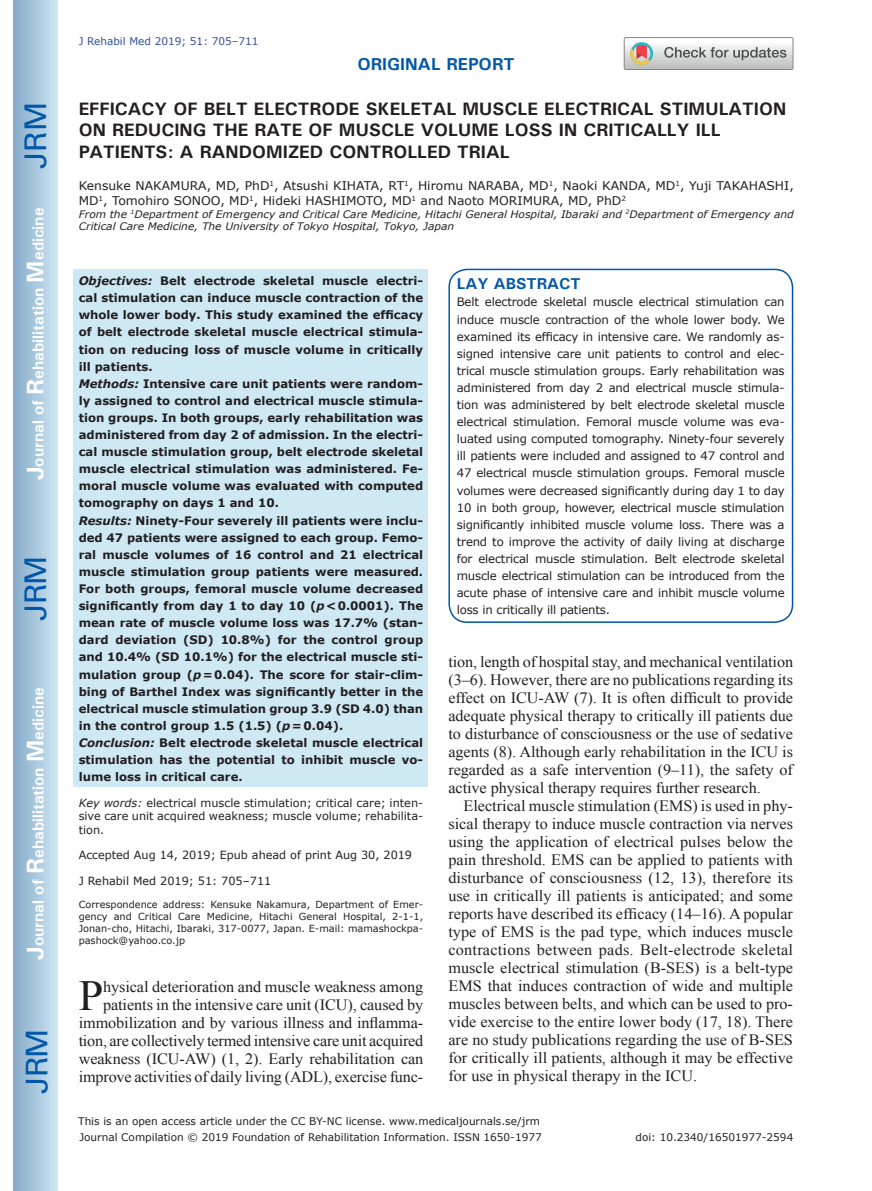
<style>
.page{position:relative;width:872px;height:1191px;background:#fff}
.page>*{position:absolute;margin:0;border:0;box-sizing:border-box;transform-origin:0 0}
.t1{font:42.9px "Times New Roman";color:#231f20}
.t2{font:30px "Univers";letter-spacing:-.03em;color:#0157a8}
.t3{font:700 18px/21.6px "Univers";color:#231f20}
.t4{font:700 17.25px "Univers";color:#0157a8}
.t5{font:15.75px/18px "Times New Roman";letter-spacing:-.005em;color:#231f20;text-align:justify}
.t6{font:700 15.75px "Univers";color:#fff}
.t7{font:700 15.75px "Univers";color:#0157a8}
.t8{font:12px/14.4px "Verdana";color:#231f20}
.t9{font:700 11.7px/17.1px "Verdana";color:#231f20}
.t10{font:11.7px/17.1px "Verdana";letter-spacing:-.015em;color:#231f20;text-align:justify}
.t11{font:11.25px/13.5px "Verdana";color:#231f20;text-align:justify}
.t12{font:10.5px "Verdana";color:#231f20}
.t13{font:10.5px "Verdana";color:#324f95}
.t14{font:italic 10.35px/12.8px "Verdana";color:#231f20}
.t15{font:9.75px/11.7px "Verdana";color:#231f20;text-align:justify}
.s1{font-size:24px}
.s2{font-style:italic}
</style>
<div class="page">
<div style="left:14px;top:0;width:43px;height:1191px;background:linear-gradient(to right,#88acca,#cbe5f2)"></div>
<div style="left:624px;top:37px;width:169px;height:33px;border:1px solid #888688;border-radius:2px"></div>
<svg style="left:624px;top:38px;width:169px;height:32px"></svg>
<div style="left:74px;top:269px;width:354px;height:518px;background:#cee8f4"></div>
<div style="left:448px;top:269px;width:345px;height:354px;border:2px solid #0157a8;border-radius:18px"></div>
<h2 class="t2" style="left:18px;top:169px;width:68px;rotate:-90deg">JRM</h2>
<p class="t6" style="left:28px;top:480px;width:274px;rotate:-90deg"><span class="s1">J</span>ournal of <span class="s1">R</span>ehabilitation <span class="s1">M</span>edicine</p>
<h2 class="t2" style="left:18px;top:620px;width:67px;rotate:-90deg">JRM</h2>
<p class="t6" style="left:28px;top:959px;width:274px;rotate:-90deg"><span class="s1">J</span>ournal of <span class="s1">R</span>ehabilitation <span class="s1">M</span>edicine</p>
<h2 class="t2" style="left:19px;top:1093px;width:67px;rotate:-90deg">JRM</h2>
<p class="t13" style="left:79px;top:35px;width:181px">J Rehabil Med 2019; 51: 705–711</p>
<p class="t4" style="left:357px;top:53px;width:159px">ORIGINAL REPORT</p>
<p class="t3" style="left:79px;top:97px;width:709px">EFFICACY OF BELT ELECTRODE SKELETAL MUSCLE ELECTRICAL STIMULATION<br>ON REDUCING THE RATE OF MUSCLE VOLUME LOSS IN CRITICALLY ILL<br>PATIENTS: A RANDOMIZED CONTROLLED TRIAL</p>
<p class="t8" style="left:79px;top:179px;width:716px">Kensuke NAKAMURA, MD, PhD<sup>1</sup>, Atsushi KIHATA, RT<sup>1</sup>, Hiromu NARABA, MD<sup>1</sup>, Naoki KANDA, MD<sup>1</sup>, Yuji TAKAHASHI,<br>MD<sup>1</sup>, Tomohiro SONOO, MD<sup>1</sup>, Hideki HASHIMOTO, MD<sup>1</sup> and Naoto MORIMURA, MD, PhD<sup>2</sup></p>
<p class="t14" style="left:79px;top:208px;width:716px">From the <sup>1</sup>Department of Emergency and Critical Care Medicine, Hitachi General Hospital, Ibaraki and <sup>2</sup>Department of Emergency and<br>Critical Care Medicine, The University of Tokyo Hospital, Tokyo, Japan</p>
<p class="t9" style="left:79px;top:272px;width:346px"><span class="s2">Objectives:</span> Belt electrode skeletal muscle electri&shy;cal stimulation can induce muscle contraction of the whole lower body. This study examined the efficacy of belt electrode skeletal muscle electrical stimula&shy;tion on reducing loss of muscle volume in critically ill patients.<br><span class="s2">Methods:</span> Intensive care unit patients were random&shy;ly assigned to control and electrical muscle stimula&shy;tion groups. In both groups, early rehabilitation was administered from day 2 of admission. In the electri&shy;cal muscle stimulation group, belt electrode skeletal muscle electrical stimulation was administered. Fe&shy;moral muscle volume was evaluated with computed tomography on days 1 and 10.<br><span class="s2">Results:</span> Ninety-Four severely ill patients were inclu&shy;ded 47 patients were assigned to each group. Femo&shy;ral muscle volumes of 16 control and 21 electrical muscle stimulation group patients were measured.<br>For both groups, femoral muscle volume decreased significantly from day 1 to day 10 (<span class="s2">p</span>&lt;0.0001). The mean rate of muscle volume loss was 17.7% (stan&shy;dard deviation (SD) 10.8%) for the control group and 10.4% (SD 10.1%) for the electrical muscle sti&shy;mulation group (<span class="s2">p</span>=0.04). The score for stair-clim&shy;bing of Barthel Index was significantly better in the electrical muscle stimulation group 3.9 (SD 4.0) than in the control group 1.5 (1.5) (<span class="s2">p</span>=0.04).<br><span class="s2">Conclusion:</span> Belt electrode skeletal muscle electrical stimulation has the potential to inhibit muscle vo&shy;lume loss in critical care.</p>
<p class="t11" style="left:79px;top:796px;width:346px"><span class="s2">Key words:</span> electrical muscle stimulation; critical care; inten&shy;sive care unit acquired weakness; muscle volume; rehabilita&shy;tion.</p>
<p class="t11" style="left:79px;top:848px;width:335px">Accepted Aug 14, 2019; Epub ahead of print Aug 30, 2019</p>
<p class="t11" style="left:79px;top:874px;width:194px">J Rehabil Med 2019; 51: 705–711</p>
<p class="t15" style="left:79px;top:899px;width:346px">Correspondence address: Kensuke Nakamura, Department of Emer&shy;gency and Critical Care Medicine, Hitachi General Hospital, 2-1-1, Jonan-cho, Hitachi, Ibaraki, 317-0077, Japan. E-mail: mamashockpa&shy;pashock@yahoo.co.jp</p>
<h1 class="t1" style="left:79px;top:966px;width:26px">P</h1>
<p class="t5" style="left:79px;top:977px;width:346px;text-align:right">hysical deterioration and muscle weakness among patients in the intensive care unit (ICU), caused by immobilization and by various illness and inflamma&shy;tion, are collectively termed intensive care unit acquired weakness (ICU-AW) (1, 2). Early rehabilitation can improve activities of daily living (ADL), exercise func-</p>
<p class="t7" style="left:457px;top:274px;width:125px">LAY ABSTRACT</p>
<p class="t10" style="left:457px;top:294px;width:329px">Belt electrode skeletal muscle electrical stimulation can induce muscle contraction of the whole lower body. We examined its efficacy in intensive care. We randomly as&shy;signed intensive care unit patients to control and elec&shy;trical muscle stimulation groups. Early rehabilitation was administered from day 2 and electrical muscle stimula&shy;tion was administered by belt electrode skeletal muscle electrical stimulation. Femoral muscle volume was eva&shy;luated using computed tomography. Ninety-four severely ill patients were included and assigned to 47 control and 47 electrical muscle stimulation groups. Femoral muscle volumes were decreased significantly during day 1 to day 10 in both group, however, electrical muscle stimulation significantly inhibited muscle volume loss. There was a trend to improve the activity of daily living at discharge for electrical muscle stimulation. Belt electrode skeletal muscle electrical stimulation can be introduced from the acute phase of intensive care and inhibit muscle volume loss in critically ill patients.</p>
<p class="t5" style="left:448px;top:652px;width:346px">tion, length of hospital stay, and mechanical ventilation (3–6). However, there are no publications regarding its effect on ICU-AW (7). It is often difficult to provide adequate physical therapy to critically ill patients due to disturbance of consciousness or the use of sedative agents (8). Although early rehabilitation in the ICU is regarded as a safe intervention (9–11), the safety of active physical therapy requires further research.</p>
<p class="t5" style="left:448px;top:796px;width:346px;text-indent:15px">Electrical muscle stimulation (EMS) is used in phy&shy;sical therapy to induce muscle contraction via nerves using the application of electrical pulses below the pain threshold. EMS can be applied to patients with disturbance of consciousness (12, 13), therefore its use in critically ill patients is anticipated; and some reports have described its efficacy (14–16). A popular type of EMS is the pad type, which induces muscle contractions between pads. Belt-electrode skeletal muscle electrical stimulation (B-SES) is a belt-type EMS that induces contraction of wide and multiple muscles between belts, and which can be used to pro&shy;vide exercise to the entire lower body (17, 18). There are no study publications regarding the use of B-SES for critically ill patients, although it may be effective for use in physical therapy in the ICU.</p>
<p class="t12" style="left:78px;top:1114px;width:463px">This is an open access article under the CC BY-NC license. www.medicaljournals.se/jrm</p>
<p class="t12" style="left:79px;top:1131px;width:464px">Journal Compilation © 2019 Foundation of Rehabilitation Information. ISSN 1650-1977</p>
<p class="t12" style="left:635px;top:1130px;width:159px">doi: 10.2340/16501977-2594</p>
</div>
